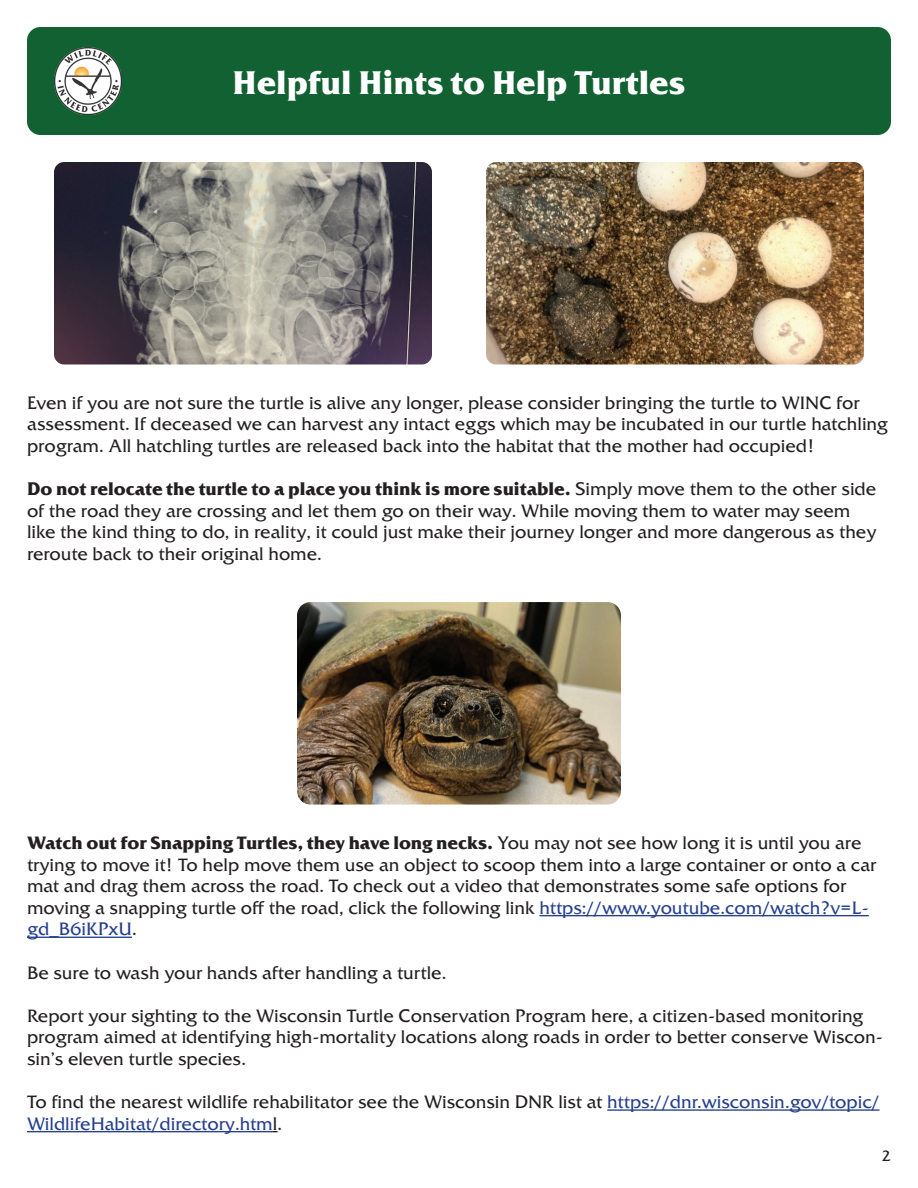
<style>
.page{position:relative;width:918px;height:1188px;background:#fff}
.page>*{position:absolute;margin:0;border:0;box-sizing:border-box;transform-origin:0 0}
.t1{font:700 33px "Fremont";color:#fff}
.t2{font:18px/21.6px "Fremont";color:#231f20}
.t3{font:15px "Fremont";color:#231f20}
.s1{font-weight:700}
.s2{color:#253f8e}
</style>
<div class="page">
<div style="left:27px;top:27px;width:864px;height:108px;background:#116132;border-radius:14px"></div>
<img style="left:54px;top:47px;width:68px;height:68px">
<img style="left:486px;top:162px;width:378px;height:202px">
<img style="left:54px;top:162px;width:378px;height:202px">
<hr style="left:539px;top:915px;width:330px;height:1px;background:#253f8e">
<hr style="left:27px;top:937px;width:105px;height:1px;background:#253f8e">
<hr style="left:607px;top:1109px;width:273px;height:2px;background:#253f8e">
<hr style="left:27px;top:1131px;width:246px;height:1px;background:#253f8e">
<img style="left:297px;top:602px;width:324px;height:203px">
<h1 class="t1" style="left:233px;top:62px;width:454px">Helpful Hints to Help Turtles</h1>
<p class="t2" style="left:27px;top:392px;width:862px">Even if you are not sure the turtle is alive any longer, please consider bringing the turtle to WINC for assessment. If deceased we can harvest any intact eggs which may be incubated in our turtle hatchling program. All hatchling turtles are released back into the habitat that the mother had occupied!</p>
<p class="t2" style="left:27px;top:478px;width:851px"><span class="s1">Do not relocate the turtle to a place you think is more suitable.</span> Simply move them to the other side of the road they are crossing and let them go on their way. While moving them to water may seem like the kind thing to do, in reality, it could just make their journey longer and more dangerous as they reroute back to their original home.</p>
<p class="t2" style="left:27px;top:832px;width:851px"><span class="s1">Watch out for Snapping Turtles, they have long necks.</span> You may not see how long it is until you are trying to move it! To help move them use an object to scoop them into a large container or onto a car mat and drag them across the road. To check out a video that demonstrates some safe options for moving a snapping turtle off the road, click the following link <span class="s2">https://www.youtube.com/watch?v=L&shy;gd_B6iKPxU</span>.</p>
<p class="t2" style="left:27px;top:961px;width:421px">Be sure to wash your hands after handling a turtle.</p>
<p class="t2" style="left:27px;top:1005px;width:857px">Report your sighting to the Wisconsin Turtle Conservation Program here, a citizen-based monitoring program aimed at identifying high-mortality locations along roads in order to better conserve Wiscon&shy;sin’s eleven turtle species.</p>
<p class="t2" style="left:27px;top:1091px;width:854px">To find the nearest wildlife rehabilitator see the Wisconsin DNR list at <span class="s2">https://dnr.wisconsin.gov/topic/<br>WildlifeHabitat/directory.htm</span>l.</p>
<p class="t3" style="left:881px;top:1147px;width:11px">2</p>
</div>
